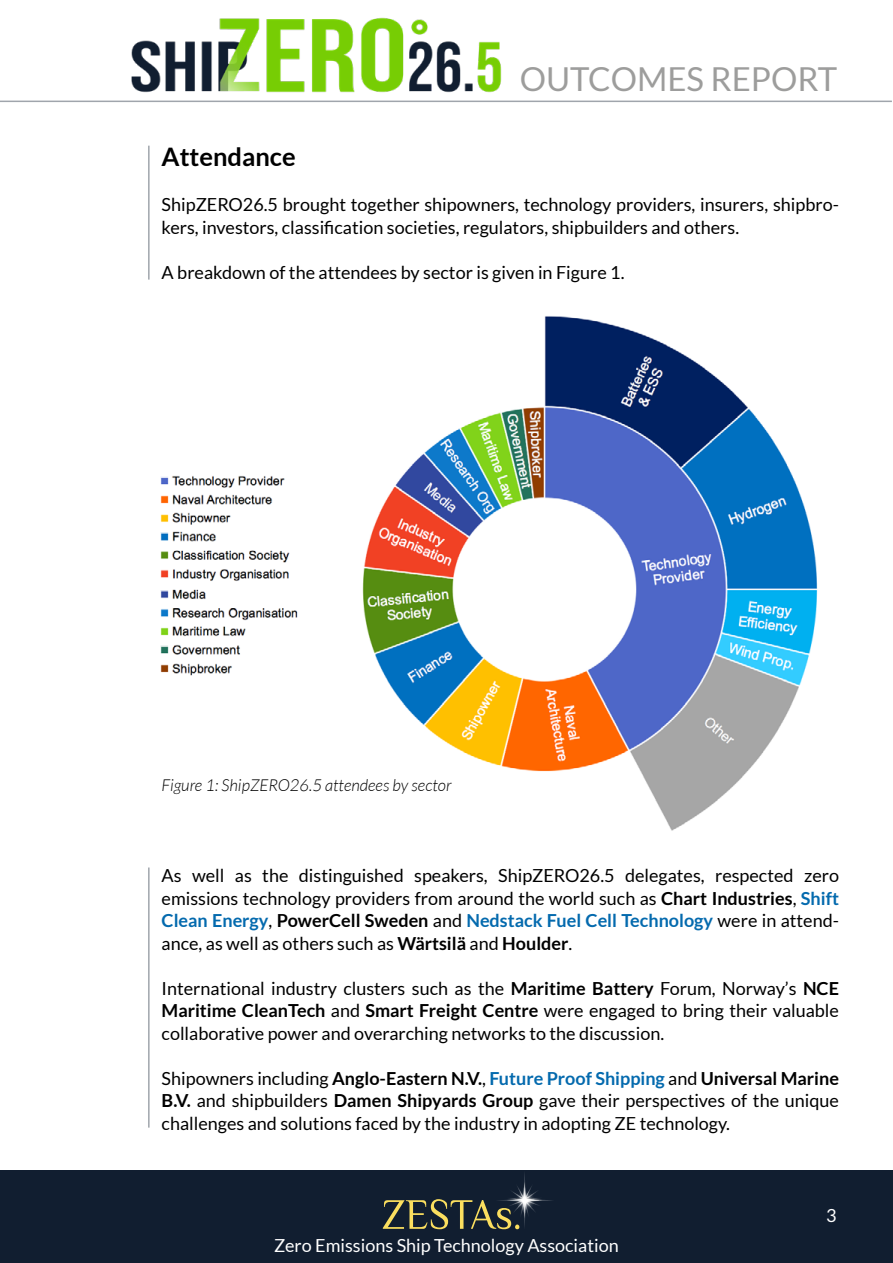
<style>
.page{position:relative;width:893px;height:1263px;background:#fff}
.page>*{position:absolute;margin:0;border:0;box-sizing:border-box;transform-origin:0 0}
.t1{font:33px "Lato";color:#9d9d9c}
.t2{font:700 25.5px "Lato";color:#000}
.t3{font:18px/22.5px "Lato";color:#000;text-align:justify}
.t4{font:18px "Lato";color:#fff}
.t5{font:italic 300 16.5px "Lato";color:#000}
.s1{font-weight:700}
.s2{font-weight:700;color:#046aae}
</style>
<div class="page">
<div style="left:0;top:1170px;width:893px;height:93px;background:#111e30"></div>
<svg style="left:383px;top:1173px;width:169px;height:57px"></svg>
<hr style="left:0;top:101px;width:892px;height:1px;background:#a0a5ac">
<img style="left:122px;top:17px;width:389px;height:84px">
<img style="left:160px;top:316px;width:658px;height:515px">
<hr style="left:148px;top:146px;width:2px;height:134px;background:#a0a5ac">
<hr style="left:148px;top:867px;width:2px;height:260px;background:#a0a5ac">
<h1 class="t1" style="left:520px;top:61px;width:319px">OUTCOMES REPORT</h1>
<h2 class="t2" style="left:162px;top:142px;width:136px">Attendance</h2>
<p class="t3" style="left:162px;top:193px;width:679px">ShipZERO26.5 brought together shipowners, technology providers, insurers, shipbro&shy;kers, investors, classification societies, regulators, shipbuilders and others.</p>
<p class="t3" style="left:162px;top:261px;width:464px">A breakdown of the attendees by sector is given in Figure 1.</p>
<p class="t5" style="left:162px;top:777px;width:291px">Figure 1: ShipZERO26.5 attendees by sector</p>
<p class="t3" style="left:162px;top:864px;width:679px">As well as the distinguished speakers, ShipZERO26.5 delegates, respected zero emissions technology providers from around the world such as <span class="s1">Chart Industries</span>, <span class="s2">Shift Clean Energy</span>, <span class="s1">PowerCell Sweden</span> and <span class="s2">Nedstack Fuel Cell Technology</span> were in attend&shy;ance, as well as others such as <span class="s1">Wärtsilä</span> and <span class="s1">Houlder</span>.</p>
<p class="t3" style="left:162px;top:977px;width:679px">International industry clusters such as the <span class="s1">Maritime Battery</span> Forum, Norway’s <span class="s1">NCE Maritime CleanTech</span> and <span class="s1">Smart Freight Centre</span> were engaged to bring their valuable collaborative power and overarching networks to the discussion.</p>
<p class="t3" style="left:162px;top:1067px;width:679px">Shipowners including <span class="s1">Anglo-Eastern N.V.</span>, <span class="s2">Future Proof Shipping</span> and <span class="s1">Universal Marine B.V.</span> and shipbuilders <span class="s1">Damen Shipyards Group</span> gave their perspectives of the unique challenges and solutions faced by the industry in adopting ZE technology.</p>
<p class="t4" style="left:274px;top:1235px;width:346px">Zero Emissions Ship Technology Association</p>
<p class="t4" style="left:826px;top:1205px;width:12px">3</p>
</div>
